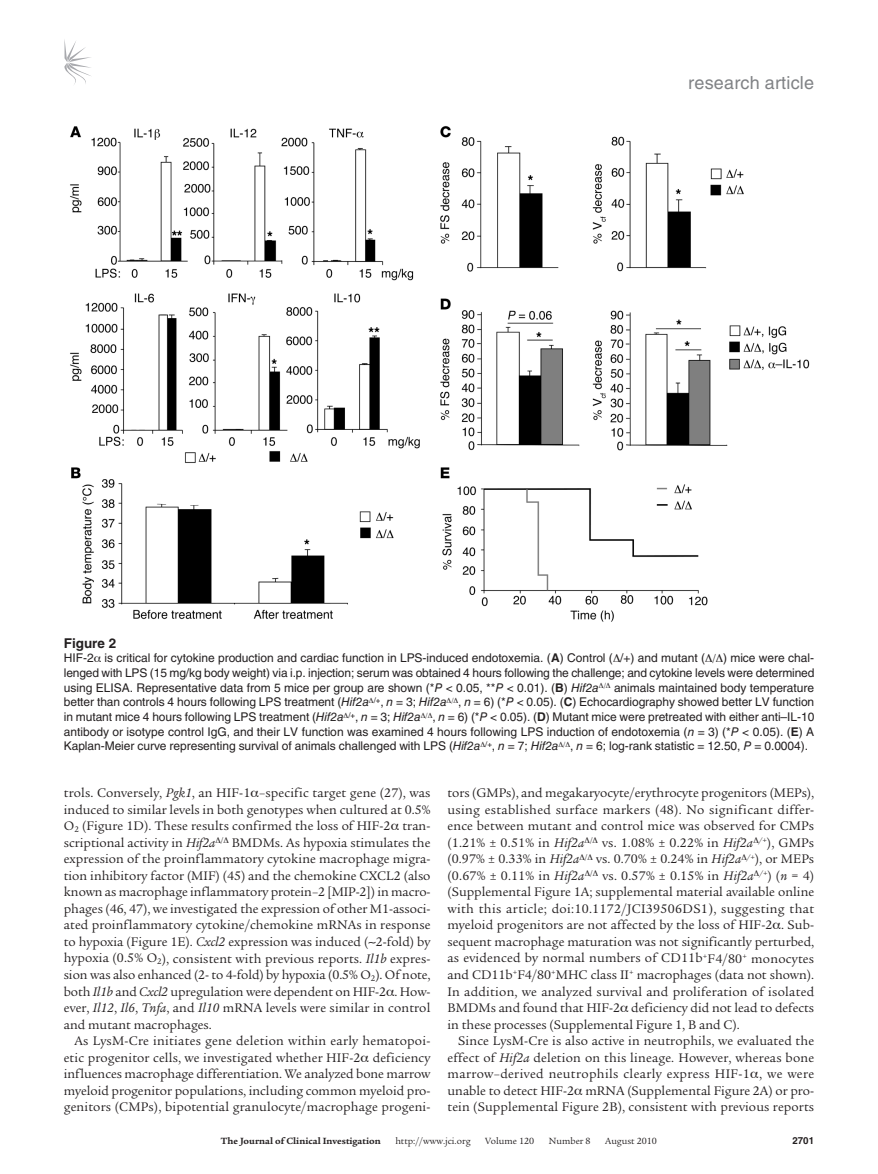
<style>
.page{position:relative;width:878px;height:1174px;background:#fff}
.page>*{position:absolute;margin:0;border:0;box-sizing:border-box;transform-origin:0 0}
.t1{font:18px "Helvetica LT Std";letter-spacing:.01em;color:#808285}
.t2{font:13.5px/16.5px "Legacy Serif Std";letter-spacing:.01em;color:#231f20;text-align:justify}
.t3{font:700 13.5px "Helvetica LT Std";color:#231f20}
.t4{font:12px/14.7px "Helvetica LT Std";letter-spacing:-.005em;color:#231f20;text-align:justify}
.t5{font:9.75px "Legacy Serif Std";color:#231f20}
.t6{font:700 9.75px "Legacy Serif Std";color:#231f20}
.t7{font:700 9.75px "Helvetica LT Std";color:#231f20}
.s1{font-weight:700}
.s2{font-style:italic}
</style>
<div class="page">
<svg style="left:64px;top:39px;width:27px;height:45px"></svg>
<img style="left:70px;top:126px;width:740px;height:496px">
<h1 class="t1" style="left:688px;top:72px;width:127px">research article</h1>
<p class="t3" style="left:64px;top:635px;width:54px">Figure 2</p>
<p class="t4" style="left:64px;top:651px;width:642px">HIF-2 is critical for cytokine production and cardiac function in LPS-induced endotoxemia. (<span class="s1">A</span>) Control ( /+) and mutant (</p>
<p class="t4" style="left:64px;top:651px;width:752px;text-indent:659px">) mice were chal&shy;lenged with LPS (15 mg/kg body weight) via i.p. injection; serum was obtained 4 hours following the challenge; and cytokine levels were determined using ELISA. Representative data from 5 mice per group are shown (*<span class="s2">P</span> &lt; 0.05, **<span class="s2">P</span> &lt; 0.01). (<span class="s1">B</span>) <span class="s2">Hif2a</span> animals maintained body temperature better than controls 4 hours following LPS treatment (<span class="s2">Hif2a</span> <sup>/+</sup>, <span class="s2">n</span> = 3; <span class="s2">Hif2a</span> , <span class="s2">n</span> = 6) (*<span class="s2">P</span> &lt; 0.05). (<span class="s1">C</span>) Echocardiography showed better LV function in mutant mice 4 hours following LPS treatment (<span class="s2">Hif2a</span> <sup>/+</sup>, <span class="s2">n</span> = 3; <span class="s2">Hif2a</span> , <span class="s2">n</span> = 6) (*<span class="s2">P</span> &lt; 0.05). (<span class="s1">D</span>) Mutant mice were pretreated with either anti–IL-10 antibody or isotype control IgG, and their LV function was examined 4 hours following LPS induction of endotoxemia (<span class="s2">n</span> = 3) (*<span class="s2">P</span> &lt; 0.05). (<span class="s1">E</span>) A Kaplan-Meier curve representing survival of animals challenged with LPS (<span class="s2">Hif2a</span> <sup>/+</sup>, <span class="s2">n</span> = 7; <span class="s2">Hif2a</span> , <span class="s2">n</span> = 6; log-rank statistic = 12.50, <span class="s2">P</span> = 0.0004).</p>
<p class="t2" style="left:64px;top:785px;width:368px">trols. Conversely, <span class="s2">Pgk1</span>, an HIF-1 –specific target gene (27), was induced to similar levels in both genotypes when cultured at 0.5% O<sub>2</sub> (Figure 1D). These results confirmed the loss of HIF-2 tran&shy;scriptional activity in <span class="s2">Hif2a</span> BMDMs. As hypoxia stimulates the expression of the proinflammatory cytokine macrophage migra&shy;tion inhibitory factor (MIF) (45) and the chemokine CXCL2 (also known as macrophage inflammatory protein–2 [MIP-2]) in macro&shy;phages (46, 47), we investigated the expression of other M1-associ&shy;ated proinflammatory cytokine/chemokine mRNAs in response to hypoxia (Figure 1E). <span class="s2">Cxcl2</span> expression was induced ( 2-fold) by hypoxia (0.5% O<sub>2</sub>), consistent with previous reports. <span class="s2">Il1b</span> expres&shy;sion was also enhanced (2- to 4-fold) by hypoxia (0.5% O<sub>2</sub>). Of note, both <span class="s2">Il1b</span> and <span class="s2">Cxcl2</span> upregulation were dependent on HIF-2 . How&shy;ever, <span class="s2">Il12</span>, <span class="s2">Il6</span>, <span class="s2">Tnfa</span>, and <span class="s2">Il10</span> mRNA levels were similar in control and mutant macrophages.</p>
<p class="t2" style="left:64px;top:1032px;width:368px;text-indent:11px">As LysM-Cre initiates gene deletion within early hematopoi&shy;etic progenitor cells, we investigated whether HIF-2 deficiency influences macrophage differentiation. We analyzed bone marrow myeloid progenitor populations, including common myeloid pro&shy;genitors (CMPs), bipotential granulocyte/macrophage progeni-</p>
<p class="t2" style="left:447px;top:785px;width:368px">tors (GMPs), and megakaryocyte/erythrocyte progenitors (MEPs), using established surface markers (48). No significant differ&shy;ence between mutant and control mice was observed for CMPs (1.21% ± 0.51% in <span class="s2">Hif2a</span></p>
<p class="t2" style="left:447px;top:834px;width:368px;text-indent:154px">vs. 1.08% ± 0.22% in <span class="s2">Hif2a</span> <sup>/+</sup>), GMPs (0.97% ± 0.33% in <span class="s2">Hif2a</span> vs. 0.70% ± 0.24% in <span class="s2">Hif2a</span> <sup>/+</sup>), or MEPs (0.67% ± 0.11% in <span class="s2">Hif2a</span></p>
<p class="t2" style="left:447px;top:867px;width:368px;text-indent:155px">vs. 0.57% ± 0.15% in <span class="s2">Hif2a</span> <sup>/+</sup>) (<span class="s2">n</span> = 4) (Supplemental Figure 1A; supplemental material available online with this article; doi:10.1172/JCI39506DS1 , suggesting that myeloid progenitors are not affected by the loss of HIF-2 . Sub&shy;sequent macrophage maturation was not significantly perturbed, as evidenced by normal numbers of CD11b<sup>+</sup>F4/80<sup>+</sup> monocytes and CD11b<sup>+</sup>F4/80<sup>+</sup>MHC class II<sup>+</sup> macrophages (data not shown).<br>In addition, we analyzed survival and proliferation of isolated BMDMs and found that HIF-2 deficiency did not lead to defects in these processes (Supplemental Figure 1, B and C).</p>
<p class="t2" style="left:447px;top:1032px;width:368px;text-indent:11px">Since LysM-Cre is also active in neutrophils, we evaluated the effect of <span class="s2">Hif2a</span> deletion on this lineage. However, whereas bone marrow–derived neutrophils clearly express HIF-1 , we were unable to detect HIF-2 mRNA (Supplemental Figure 2A) or pro&shy;tein (Supplemental Figure 2B), consistent with previous reports</p>
<p class="t6" style="left:221px;top:1135px;width:161px">The Journal of Clinical Investigation</p>
<p class="t5" style="left:395px;top:1135px;width:77px">http://www.jci.org</p>
<p class="t5" style="left:485px;top:1135px;width:50px">Volume 120</p>
<p class="t5" style="left:549px;top:1135px;width:43px">Number 8</p>
<p class="t5" style="left:605px;top:1135px;width:53px">August 2010</p>
<p class="t7" style="left:792px;top:1134px;width:23px">2701</p>
</div>
